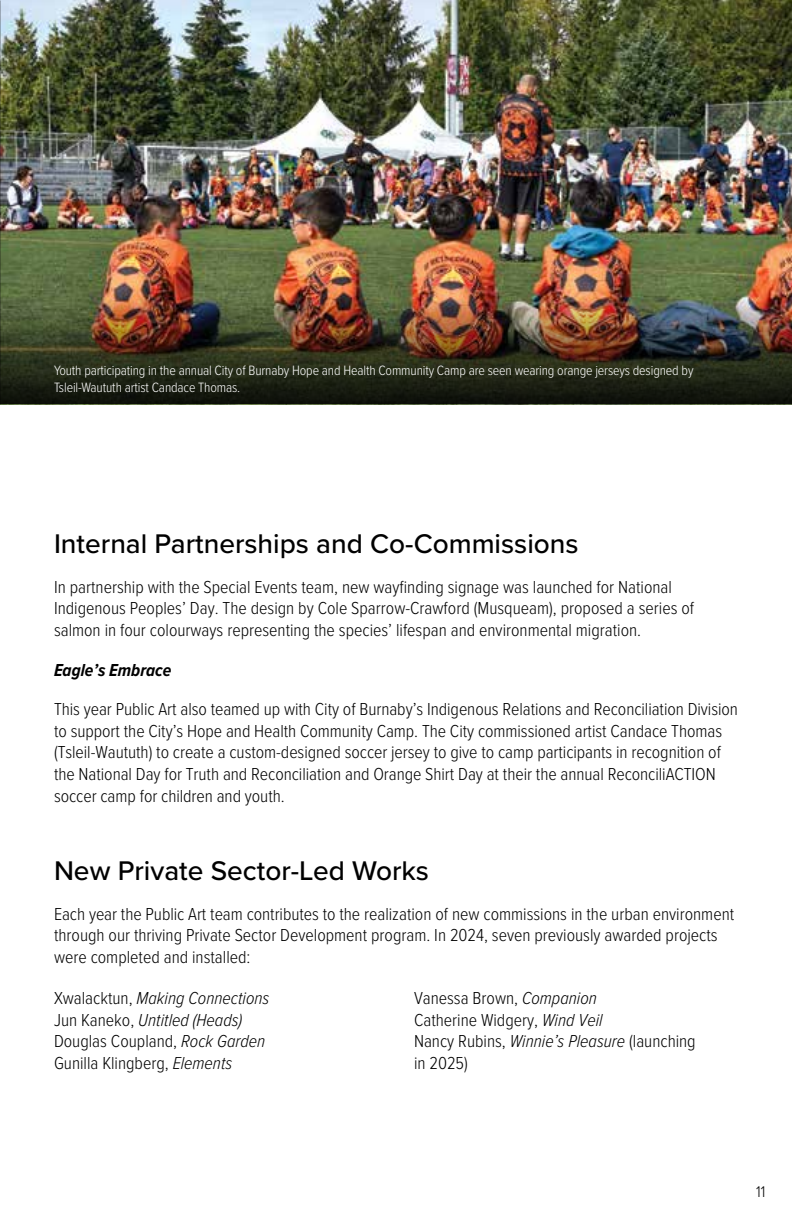
<style>
.page{position:relative;width:792px;height:1224px;background:#fff}
.page>*{position:absolute;margin:0;border:0;box-sizing:border-box;transform-origin:0 0}
.t1{font:500 28px "Proxima Nova";color:#000}
.t2{font:300 18px/21.6px "Proxima Nova Cond";color:#000}
.t3{font:italic 700 18px "Proxima Nova Cond";color:#000}
.t4{font:300 16px "Proxima Nova Cond";color:#000}
.t5{font:300 14px/16.8px "Proxima Nova Cond";letter-spacing:-.01em;color:#fff}
.s1{font-style:italic}
</style>
<div class="page">
<img style="left:1px;top:0;width:791px;height:287px">
<img style="left:1px;top:287px;width:791px;height:117px">
<img style="left:0;top:0;width:1px;height:404px">
<p class="t5" style="left:54px;top:362px;width:641px">Youth participating in the annual City of Burnaby Hope and Health Community Camp are seen wearing orange jerseys designed by<br>Tsleil-Waututh artist Candace Thomas.</p>
<h1 class="t1" style="left:54px;top:523px;width:526px">Internal Partnerships and Co-Commissions</h1>
<p class="t2" style="left:54px;top:575px;width:642px">In partnership with the Special Events team, new wayfinding signage was launched for National<br>Indigenous Peoples’ Day. The design by Cole Sparrow-Crawford (Musqueam), proposed a series of salmon in four colourways representing the species’ lifespan and environmental migration.</p>
<p class="t3" style="left:54px;top:656px;width:119px">Eagle’s Embrace</p>
<p class="t2" style="left:54px;top:697px;width:686px">This year Public Art also teamed up with City of Burnaby’s Indigenous Relations and Reconciliation Division to support the City’s Hope and Health Community Camp. The City commissioned artist Candace Thomas (Tsleil-Waututh) to create a custom-designed soccer jersey to give to camp participants in recognition of the National Day for Truth and Reconciliation and Orange Shirt Day at their the annual ReconciliACTION soccer camp for children and youth.</p>
<h1 class="t1" style="left:54px;top:850px;width:376px">New Private Sector-Led Works</h1>
<p class="t2" style="left:54px;top:902px;width:682px">Each year the Public Art team contributes to the realization of new commissions in the urban environment through our thriving Private Sector Development program. In 2024, seven previously awarded projects were completed and installed:</p>
<p class="t2" style="left:54px;top:987px;width:217px">Xwalacktun, <span class="s1">Making Connections<br></span>Jun Kaneko, <span class="s1">Untitled (Heads)<br></span>Douglas Coupland, <span class="s1">Rock Garden<br></span>Gunilla Klingberg, <span class="s1">Elements</span></p>
<p class="t2" style="left:414px;top:987px;width:283px">Vanessa Brown, <span class="s1">Companion<br></span>Catherine Widgery, <span class="s1">Wind Veil<br></span>Nancy Rubins, <span class="s1">Winnie’s Pleasure</span> (launching in 2025)</p>
<p class="t4" style="left:756px;top:1180px;width:11px">11</p>
</div>
